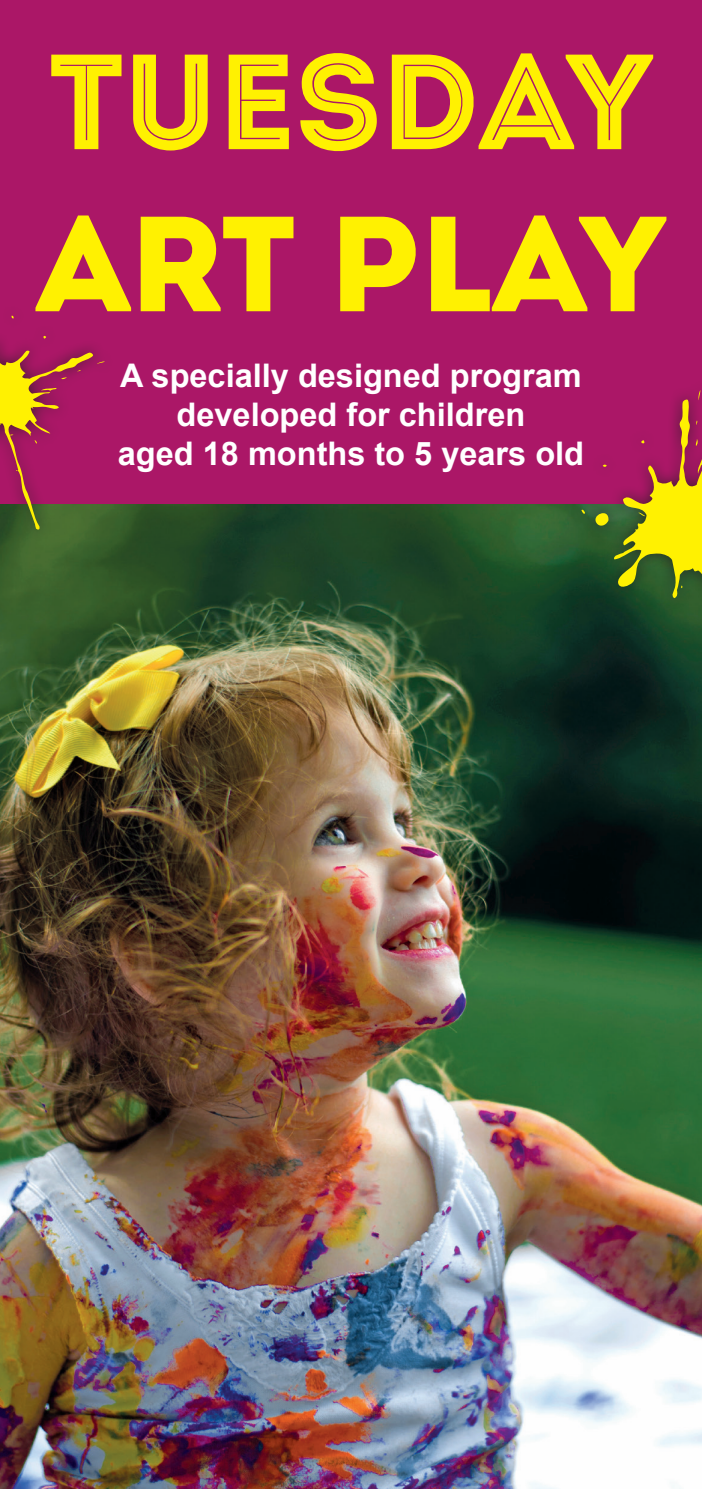
<style>
.page{position:relative;width:702px;height:1489px;background:#fff}
.page>*{position:absolute;margin:0;border:0;box-sizing:border-box;transform-origin:0 0}
.t1{font:135px "Intro Inline";letter-spacing:-.02em;color:#fff101}
.t2{font:135px "Intro";letter-spacing:-.02em;color:#fff101}
.t3{font:700 32.5px/39px "Arial";color:#fff;text-align:center}
</style>
<div class="page">
<img style="left:0;top:503px;width:702px;height:985px">
<div style="left:0;top:0;width:702px;height:503px;background:#ab1767"></div>
<div style="left:569px;top:379px;width:133px;height:248px;background:#231f20;opacity:.75"></div>
<svg style="left:581px;top:390px;width:121px;height:224px"></svg>
<div style="left:0;top:304px;width:116px;height:238px;background:#231f20;opacity:.75"></div>
<svg style="left:0;top:315px;width:105px;height:215px"></svg>
<p class="t1" style="left:49px;top:21px;width:607px">TUESDAY</p>
<p class="t2" style="left:35px;top:183px;width:633px">ART PLAY</p>
<p class="t3" style="left:118px;top:357px;width:467px">A specially designed program developed for children<br>aged 18 months to 5 years old</p>
</div>
